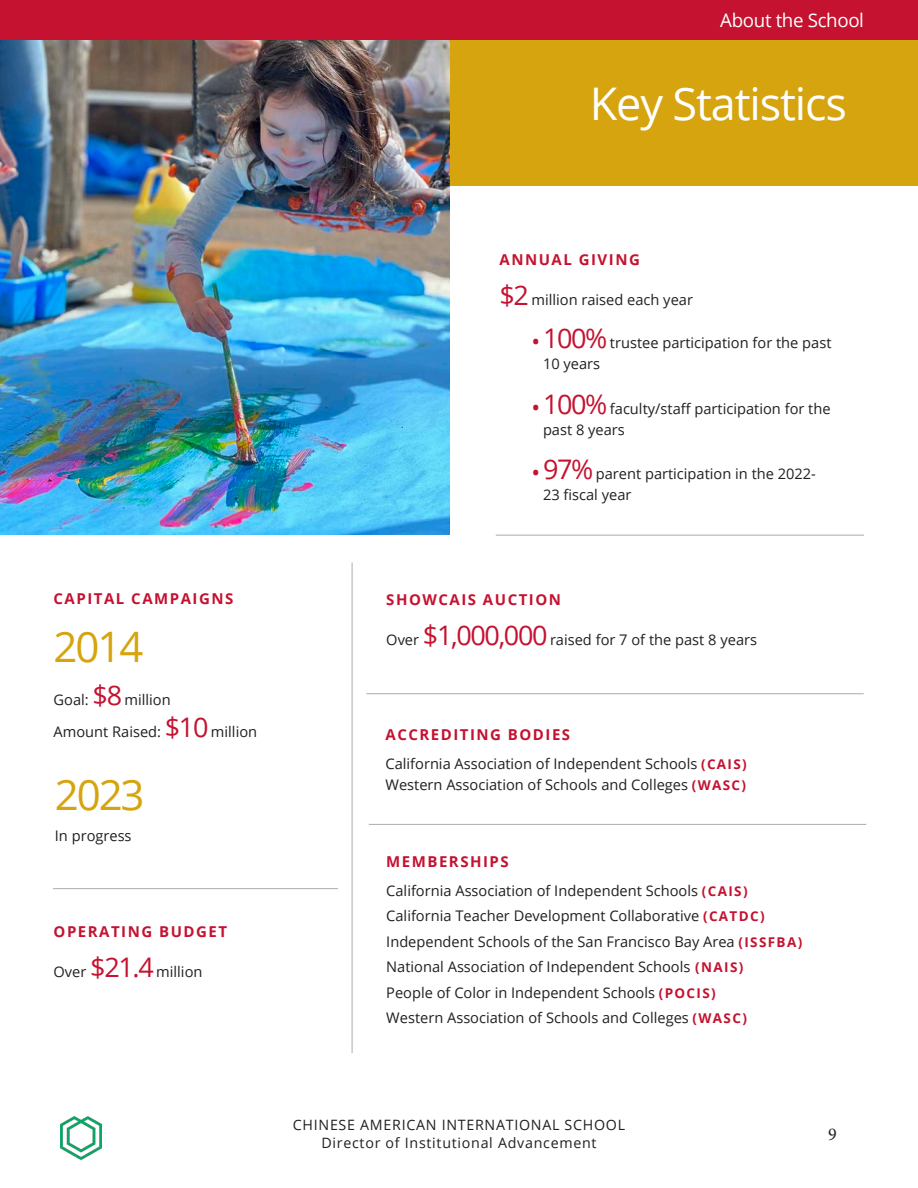
<style>
.page{position:relative;width:918px;height:1188px;background:#fff}
.page>*{position:absolute;margin:0;border:0;box-sizing:border-box;transform-origin:0 0}
.t1{font:45px "Open Sans";letter-spacing:-.025em;color:#fff}
.Body{font:42px "Open Sans";letter-spacing:-.05em;color:#d6a40e}
.t2{font:18.75px "Open Sans";letter-spacing:-.02em;color:#fff}
.t3{font:18px "Minion Pro";color:#231f20}
.t4{font:700 15px "Open Sans";letter-spacing:.1em;color:#c41230}
.Body-2{font:14.7px/21px "Open Sans";color:#231f20}
.t5{font:14.25px/18px "Open Sans";letter-spacing:.05em;color:#231f20;text-align:center}
.s1{font-size:27px;color:#c41230}
.s2{font-weight:700;font-size:18px;color:#c41230}
.s3{font-weight:700;font-size:13.5px;color:#c41230}
</style>
<div class="page">
<img style="left:61px;top:1117px;width:40px;height:43px">
<div style="left:0;top:0;width:918px;height:40px;background:#c41230"></div>
<div style="left:450px;top:40px;width:468px;height:146px;background:#d6a40e"></div>
<hr style="left:352px;top:563px;width:1px;height:490px;background:#b4b4b4">
<hr style="left:367px;top:693px;width:496px;height:1px;background:#b4b4b4">
<hr style="left:54px;top:888px;width:283px;height:1px;background:#b4b4b4">
<hr style="left:369px;top:824px;width:497px;height:1px;background:#b4b4b4">
<hr style="left:496px;top:535px;width:367px;height:1px;background:#b4b4b4">
<div style="left:323px;top:649px;width:63px;height:36px;background:#fff"></div>
<div style="left:496px;top:793px;width:36px;height:63px;background:#fff"></div>
<img style="left:0;top:40px;width:450px;height:495px">
<p class="t2" style="left:720px;top:7px;width:145px">About the School</p>
<p class="t1" style="left:590px;top:73px;width:259px">Key Statistics</p>
<p class="t4" style="left:54px;top:588px;width:181px">CAPITAL CAMPAIGNS</p>
<p class="Body" style="left:54px;top:618px;width:91px">2014</p>
<p class="Body-2" style="left:54px;top:689px;width:119px">Goal: <span class="s1">$8</span> million</p>
<p class="Body-2" style="left:54px;top:721px;width:205px">Amount Raised: <span class="s1">$10</span> million</p>
<p class="Body" style="left:55px;top:766px;width:91px">2023</p>
<p class="Body-2" style="left:55px;top:825px;width:78px">In progress</p>
<p class="t4" style="left:54px;top:921px;width:175px">OPERATING BUDGET</p>
<p class="Body-2" style="left:54px;top:961px;width:150px">Over <span class="s1">$21.4</span> million</p>
<p class="t4" style="left:500px;top:249px;width:142px">ANNUAL GIVING</p>
<p class="Body-2" style="left:500px;top:289px;width:195px"><span class="s1">$2</span> million raised each year</p>
<p class="Body-2" style="left:543px;top:332px;width:290px;text-indent:-11px"><span class="s2">•</span> <span class="s1">100%</span> trustee participation for the past<br>10 years</p>
<p class="Body-2" style="left:543px;top:397px;width:289px;text-indent:-11px"><span class="s2">•</span> <span class="s1">100%</span> faculty/staff participation for the past 8 years</p>
<p class="Body-2" style="left:543px;top:463px;width:275px;text-indent:-11px"><span class="s2">•</span> <span class="s1">97%</span> parent participation in the 2022-<br>23 fiscal year</p>
<p class="t4" style="left:386px;top:589px;width:176px">SHOWCAIS AUCTION</p>
<p class="Body-2" style="left:386px;top:628px;width:372px">Over <span class="s1">$1,000,000</span> raised for 7 of the past 8 years</p>
<p class="t4" style="left:386px;top:724px;width:186px">ACCREDITING BODIES</p>
<p class="Body-2" style="left:385px;top:752px;width:363px">California Association of Independent Schools <span class="s3">(CAIS)<br></span>Western Association of Schools and Colleges <span class="s3">(WASC)</span></p>
<p class="t4" style="left:386px;top:851px;width:124px">MEMBERSHIPS</p>
<p class="Body-2" style="left:386px;top:880px;width:363px">California Association of Independent Schools <span class="s3">(CAIS)</span></p>
<p class="Body-2" style="left:386px;top:905px;width:380px">California Teacher Development Collaborative <span class="s3">(CATDC)</span></p>
<p class="Body-2" style="left:386px;top:931px;width:417px">Independent Schools of the San Francisco Bay Area <span class="s3">(ISSFBA)</span></p>
<p class="Body-2" style="left:386px;top:956px;width:359px">National Association of Independent Schools <span class="s3">(NAIS)</span></p>
<p class="Body-2" style="left:386px;top:982px;width:331px">People of Color in Independent Schools <span class="s3">(POCIS)</span></p>
<p class="Body-2" style="left:386px;top:1007px;width:362px">Western Association of Schools and Colleges <span class="s3">(WASC)</span></p>
<p class="t5" style="left:293px;top:1115px;width:334px">CHINESE AMERICAN INTERNATIONAL SCHOOL<br>Director of Institutional Advancement</p>
<p class="t3" style="left:828px;top:1122px;width:10px">9</p>
</div>
